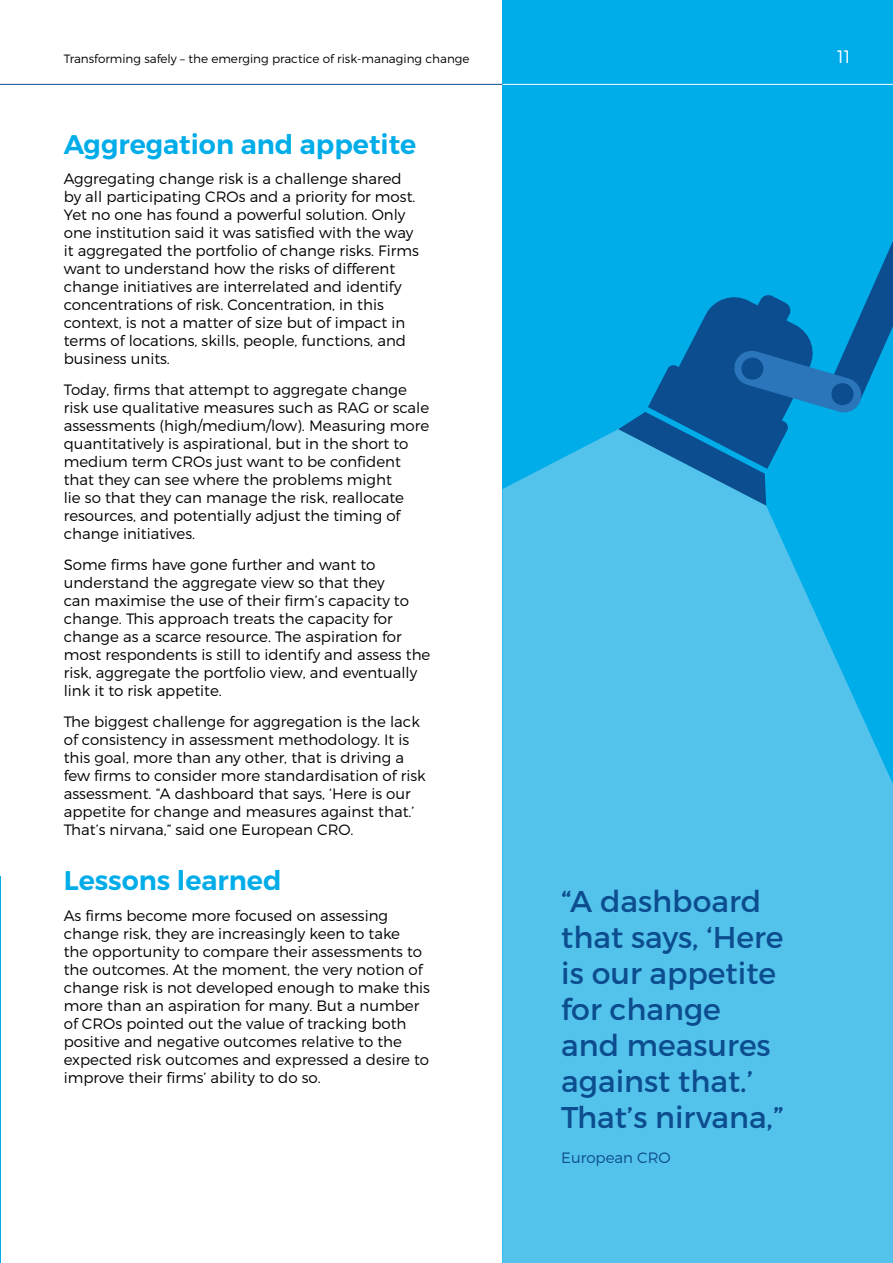
<style>
.page{position:relative;width:893px;height:1263px;background:#fff}
.page>*{position:absolute;margin:0;border:0;box-sizing:border-box;transform-origin:0 0}
.t1{font:30px/36px "Trueno Rg";color:#0c4d8f}
.t2{font:27px "Trueno S Bd";color:#00ade9}
.t3{font:18px "Trueno Lt";color:#fff}
.t4{font:15px/18px "Trueno Lt";color:#000}
.t5{font:15px "Trueno Lt";color:#0c4d8f}
.t6{font:12px "Trueno Lt";color:#000}
</style>
<div class="page">
<div style="left:502px;top:0;width:391px;height:1263px;background:#00ade9"></div>
<svg style="left:619px;top:241px;width:274px;height:188px"></svg>
<svg style="left:502px;top:429px;width:391px;height:834px;background:#4abee9"></svg>
<hr style="left:0;top:84px;width:502px;height:1px;background:#0c4d8f">
<hr style="left:502px;top:84px;width:391px;height:1px;background:#fff">
<p class="t6" style="left:64px;top:52px;width:407px">Transforming safely – the emerging practice of risk-managing change</p>
<p class="t3" style="left:837px;top:46px;width:15px">11</p>
<h2 class="t2" style="left:64px;top:127px;width:354px">Aggregation and appetite</h2>
<p class="t4" style="left:64px;top:170px;width:356px">Aggregating change risk is a challenge shared by all participating CROs and a priority for most.<br>Yet no one has found a powerful solution. Only one institution said it was satisfied with the way it aggregated the portfolio of change risks. Firms want to understand how the risks of different change initiatives are interrelated and identify concentrations of risk. Concentration, in this context, is not a matter of size but of impact in terms of locations, skills, people, functions, and business units.</p>
<p class="t4" style="left:64px;top:381px;width:367px">Today, firms that attempt to aggregate change risk use qualitative measures such as RAG or scale assessments (high/medium/low). Measuring more quantitatively is aspirational, but in the short to medium term CROs just want to be confident that they can see where the problems might<br>lie so that they can manage the risk, reallocate resources, and potentially adjust the timing of change initiatives.</p>
<p class="t4" style="left:64px;top:555px;width:368px">Some firms have gone further and want to understand the aggregate view so that they<br>can maximise the use of their firm’s capacity to change. This approach treats the capacity for change as a scarce resource. The aspiration for most respondents is still to identify and assess the risk, aggregate the portfolio view, and eventually link it to risk appetite.</p>
<p class="t4" style="left:64px;top:712px;width:363px">The biggest challenge for aggregation is the lack of consistency in assessment methodology. It is this goal, more than any other, that is driving a few firms to consider more standardisation of risk assessment. “A dashboard that says, ‘Here is our appetite for change and measures against that.’ That’s nirvana,” said one European CRO.</p>
<h2 class="t2" style="left:64px;top:864px;width:219px">Lessons learned</h2>
<p class="t4" style="left:64px;top:906px;width:368px">As firms become more focused on assessing change risk, they are increasingly keen to take<br>the opportunity to compare their assessments to the outcomes. At the moment, the very notion of change risk is not developed enough to make this more than an aspiration for many. But a number of CROs pointed out the value of tracking both positive and negative outcomes relative to the expected risk outcomes and expressed a desire to improve their firms’ ability to do so.</p>
<h1 class="t1" style="left:561px;top:883px;width:224px">“A dashboard that says, ‘Here is our appetite for change and measures against that.’<br>That’s nirvana,”</h1>
<p class="t5" style="left:561px;top:1148px;width:111px">European CRO</p>
</div>
